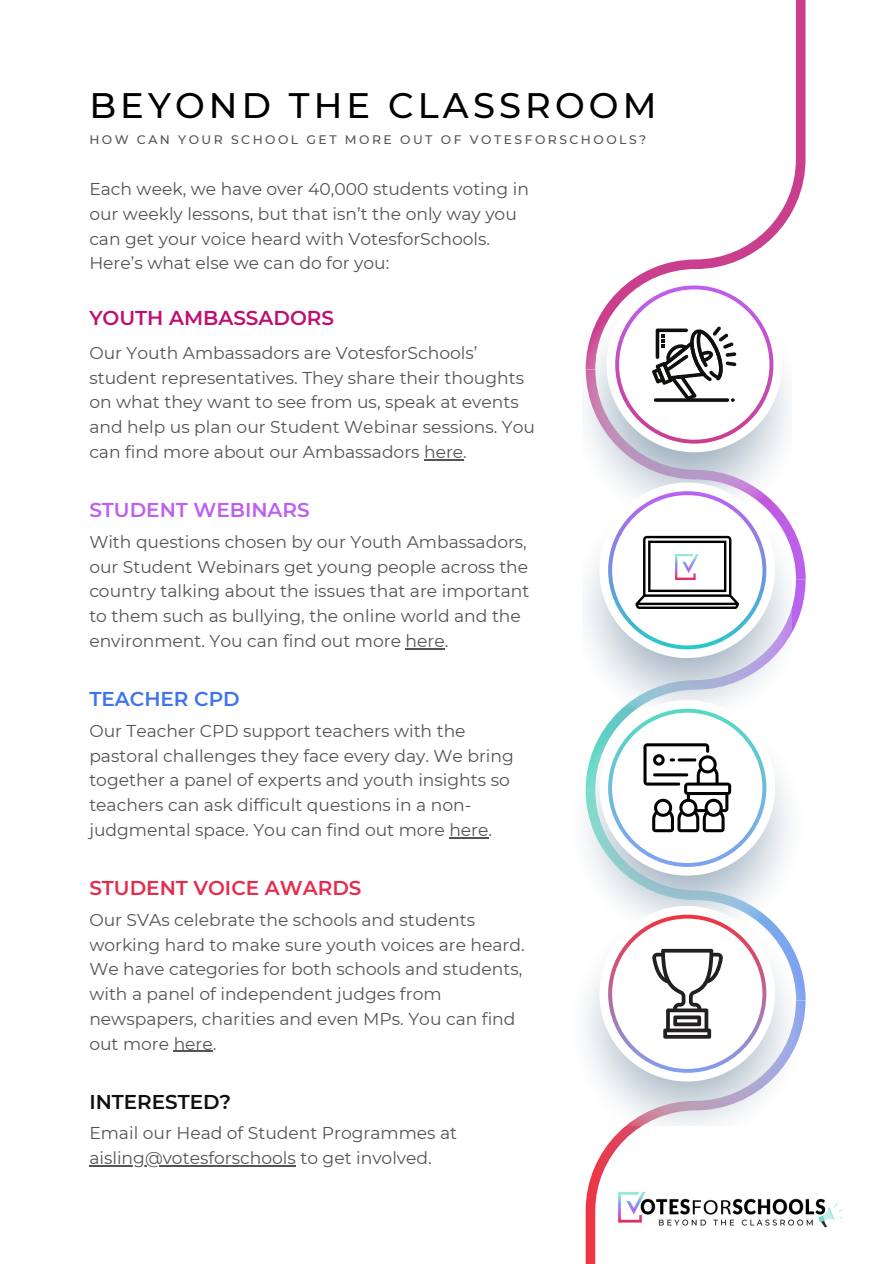
<style>
.page{position:relative;width:893px;height:1264px;background:#fff}
.page>*{position:absolute;margin:0;border:0;box-sizing:border-box;transform-origin:0 0}
.t1{font:500 35.4px "Montserrat";letter-spacing:.115em;color:#000}
.t2{font:600 19.95px "Montserrat";color:#e52c4c}
.t3{font:600 19.95px "Montserrat";color:#be0f71}
.t4{font:600 19.95px "Montserrat";color:#bd60ef}
.t5{font:600 19.95px "Montserrat";color:#100f0d}
.t6{font:600 19.95px "Montserrat";color:#3e73ec}
.t7{font:17.1px/24.8px "Montserrat";color:#545454}
.t8{font:500 12.3px "Montserrat";letter-spacing:.2em;color:#545454}
</style>
<div class="page">
<svg style="left:605px;top:0;width:200px;height:307px"></svg>
<svg style="left:791px;top:525px;width:14px;height:54px"></svg>
<svg style="left:791px;top:579px;width:14px;height:55px"></svg>
<svg style="left:585px;top:1000px;width:220px;height:263px"></svg>
<img style="left:585px;top:307px;width:206px;height:393px">
<img style="left:585px;top:738px;width:219px;height:387px">
<svg style="left:606px;top:277px;width:176px;height:175px"></svg>
<svg style="left:599px;top:700px;width:176px;height:175px"></svg>
<svg style="left:599px;top:906px;width:176px;height:175px"></svg>
<svg style="left:599px;top:482px;width:176px;height:176px"></svg>
<img style="left:676px;top:554px;width:22px;height:25px">
<hr style="left:424px;top:459px;width:39px;height:1px;background:#545454">
<hr style="left:405px;top:648px;width:39px;height:1px;background:#545454">
<hr style="left:449px;top:837px;width:39px;height:1px;background:#545454">
<hr style="left:174px;top:1050px;width:39px;height:1px;background:#545454">
<hr style="left:89px;top:1164px;width:207px;height:2px;background:#545454">
<img style="left:617px;top:1191px;width:227px;height:37px">
<p class="t1" style="left:89px;top:83px;width:568px">BEYOND THE CLASSROOM</p>
<p class="t8" style="left:89px;top:132px;width:558px">HOW CAN YOUR SCHOOL GET MORE OUT OF VOTESFORSCHOOLS?</p>
<p class="t7" style="left:89px;top:176px;width:441px">Each week, we have over 40,000 students voting in our weekly lessons, but that isn’t the only way you can get your voice heard with VotesforSchools.<br>Here’s what else we can do for you:</p>
<p class="t3" style="left:89px;top:305px;width:246px">YOUTH AMBASSADORS</p>
<p class="t7" style="left:89px;top:340px;width:447px">Our Youth Ambassadors are VotesforSchools’ student representatives. They share their thoughts on what they want to see from us, speak at events and help us plan our Student Webinar sessions. You can find more about our Ambassadors here.</p>
<p class="t4" style="left:89px;top:498px;width:222px">STUDENT WEBINARS</p>
<p class="t7" style="left:89px;top:529px;width:441px">With questions chosen by our Youth Ambassadors, our Student Webinars get young people across the country talking about the issues that are important to them such as bullying, the online world and the environment. You can find out more here.</p>
<p class="t6" style="left:89px;top:687px;width:152px">TEACHER CPD</p>
<p class="t7" style="left:89px;top:718px;width:426px">Our Teacher CPD support teachers with the pastoral challenges they face every day. We bring together a panel of experts and youth insights so teachers can ask difficult questions in a non&shy;judgmental space. You can find out more here.</p>
<p class="t2" style="left:89px;top:876px;width:273px">STUDENT VOICE AWARDS</p>
<p class="t7" style="left:89px;top:907px;width:437px">Our SVAs celebrate the schools and students working hard to make sure youth voices are heard.<br>We have categories for both schools and students, with a panel of independent judges from newspapers, charities and even MPs. You can find out more here.</p>
<p class="t5" style="left:89px;top:1089px;width:143px">INTERESTED?</p>
<p class="t7" style="left:89px;top:1120px;width:369px">Email our Head of Student Programmes at aisling@votesforschools to get involved.</p>
</div>
